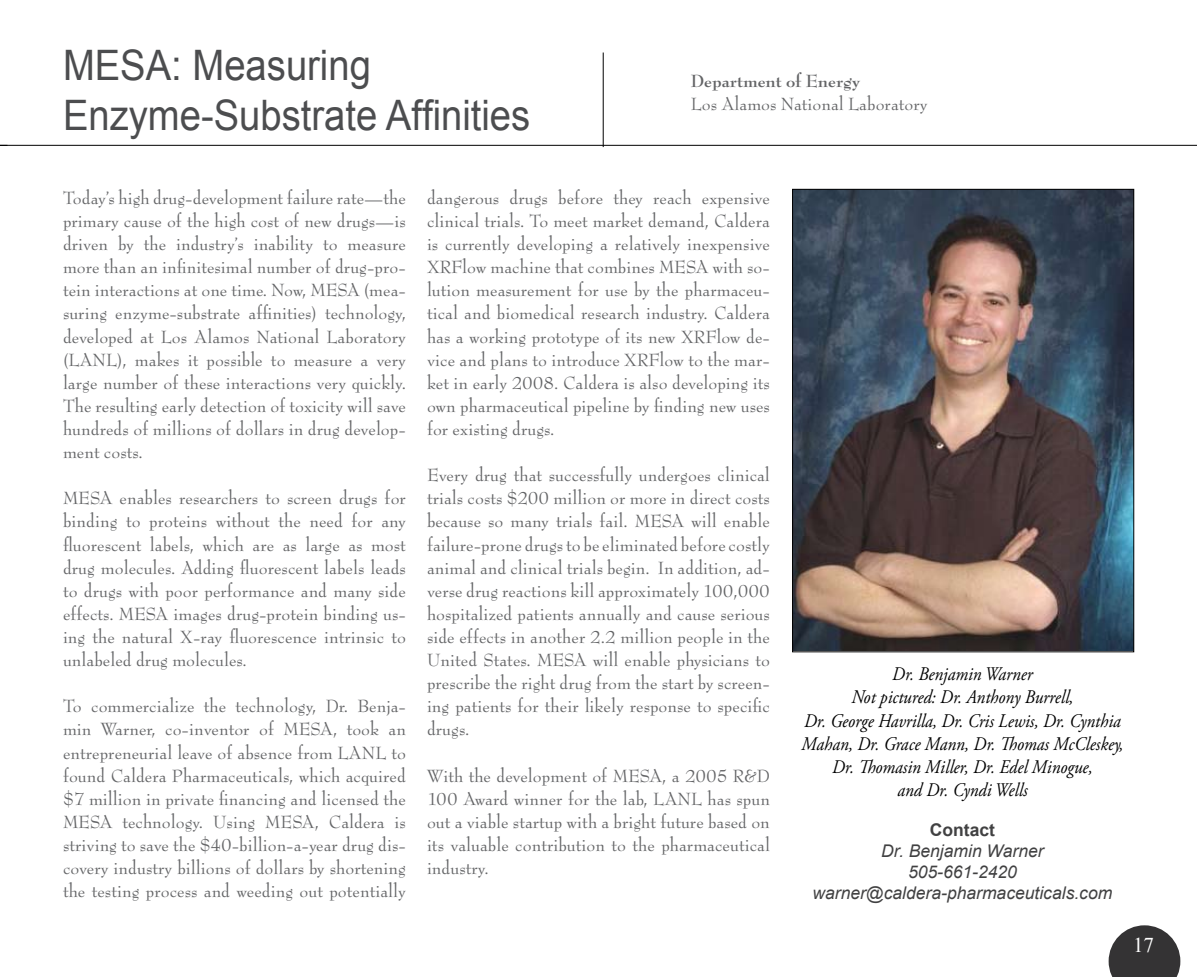
<style>
.page{position:relative;width:1197px;height:977px;background:#fff}
.page>*{position:absolute;margin:0;border:0;box-sizing:border-box;transform-origin:0 0}
.t1{font:42px/50.4px "Arial";color:#4c4d4f;scale:.91 1}
.t2{font:21px "Times New Roman";color:#fff}
.t3{font:19.25px/23.1px "Bernhard Modern Std";color:#636466;text-align:justify}
.t4{font:italic 19.25px/23.1px "Adobe Garamond Pro";color:#000;text-align:center;scale:.9 1}
.t5{font:700 19.25px "Bernhard Modern Std";color:#636466}
.t6{font:italic 17.5px/21px "Arial";color:#414142;text-align:center}
.t7{font:700 17.5px "Arial";color:#414142}
</style>
<div class="page">
<hr style="left:603px;top:52px;width:1px;height:95px;background:#000">
<hr style="left:0;top:145px;width:1197px;height:1px;background:#000">
<img style="left:794px;top:191px;width:338px;height:459px">
<div style="left:792px;top:189px;width:342px;height:463px;border:1px solid #000"></div>
<svg style="left:1109px;top:925px;width:71px;height:51px"></svg>
<h1 class="t1" style="left:63px;top:40px;width:515px">MESA: Measuring<br>Enzyme-Substrate Affinities</h1>
<p class="t5" style="left:691px;top:70px;width:171px">Department of Energy</p>
<p class="t3" style="left:691px;top:92px;width:238px">Los Alamos National Laboratory</p>
<p class="t3" style="left:63px;top:187px;width:345px">Today’s high drug-development failure rate—the primary cause of the high cost of new drugs—is driven by the industry’s inability to measure more than an infinitesimal number of drug-pro&shy;tein interactions at one time. Now, MESA (mea&shy;suring enzyme-substrate affinities) technology, developed at Los Alamos National Laboratory (LANL), makes it possible to measure a very large number of these interactions very quickly.<br>The resulting early detection of toxicity will save hundreds of millions of dollars in drug develop&shy;ment costs.</p>
<p class="t3" style="left:63px;top:487px;width:345px">MESA enables researchers to screen drugs for binding to proteins without the need for any fluorescent labels, which are as large as most drug molecules. Adding fluorescent labels leads to drugs with poor performance and many side effects. MESA images drug-protein binding us&shy;ing the natural X-ray fluorescence intrinsic to unlabeled drug molecules.</p>
<p class="t3" style="left:63px;top:695px;width:345px">To commercialize the technology, Dr. Benja&shy;min Warner, co-inventor of MESA, took an entrepreneurial leave of absence from LANL to found Caldera Pharmaceuticals, which acquired $7 million in private financing and licensed the MESA technology. Using MESA, Caldera is striving to save the $40-billion-a-year drug dis&shy;covery industry billions of dollars by shortening the testing process and weeding out potentially</p>
<p class="t3" style="left:427px;top:187px;width:345px">dangerous drugs before they reach expensive clinical trials. To meet market demand, Caldera is currently developing a relatively inexpensive XRFlow machine that combines MESA with so&shy;lution measurement for use by the pharmaceu&shy;tical and biomedical research industry. Caldera has a working prototype of its new XRFlow de&shy;vice and plans to introduce XRFlow to the mar&shy;ket in early 2008. Caldera is also developing its own pharmaceutical pipeline by finding new uses for existing drugs.</p>
<p class="t3" style="left:427px;top:464px;width:345px">Every drug that successfully undergoes clinical trials costs $200 million or more in direct costs because so many trials fail. MESA will enable failure-prone drugs to be eliminated before costly animal and clinical trials begin. In addition, ad&shy;verse drug reactions kill approximately 100,000 hospitalized patients annually and cause serious side effects in another 2.2 million people in the United States. MESA will enable physicians to prescribe the right drug from the start by screen&shy;ing patients for their likely response to specific drugs.</p>
<p class="t3" style="left:427px;top:764px;width:345px">With the development of MESA, a 2005 R&amp;D 100 Award winner for the lab, LANL has spun out a viable startup with a bright future based on its valuable contribution to the pharmaceutical industry.</p>
<p class="t4" style="left:801px;top:663px;width:359px">Dr. Benjamin Warner<br>Not pictured: Dr. Anthony Burrell,<br>Dr. George Havrilla, Dr. Cris Lewis, Dr. Cynthia Mahan, Dr. Grace Mann, Dr. Thomas McCleskey, Dr. Thomasin Miller, Dr. Edel Minogue,<br>and Dr. Cyndi Wells</p>
<p class="t7" style="left:930px;top:818px;width:67px">Contact</p>
<p class="t6" style="left:813px;top:840px;width:301px">Dr. Benjamin Warner<br>505-661-2420 warner@caldera-pharmaceuticals.com</p>
<p class="t2" style="left:1133px;top:931px;width:22px">17</p>
</div>
